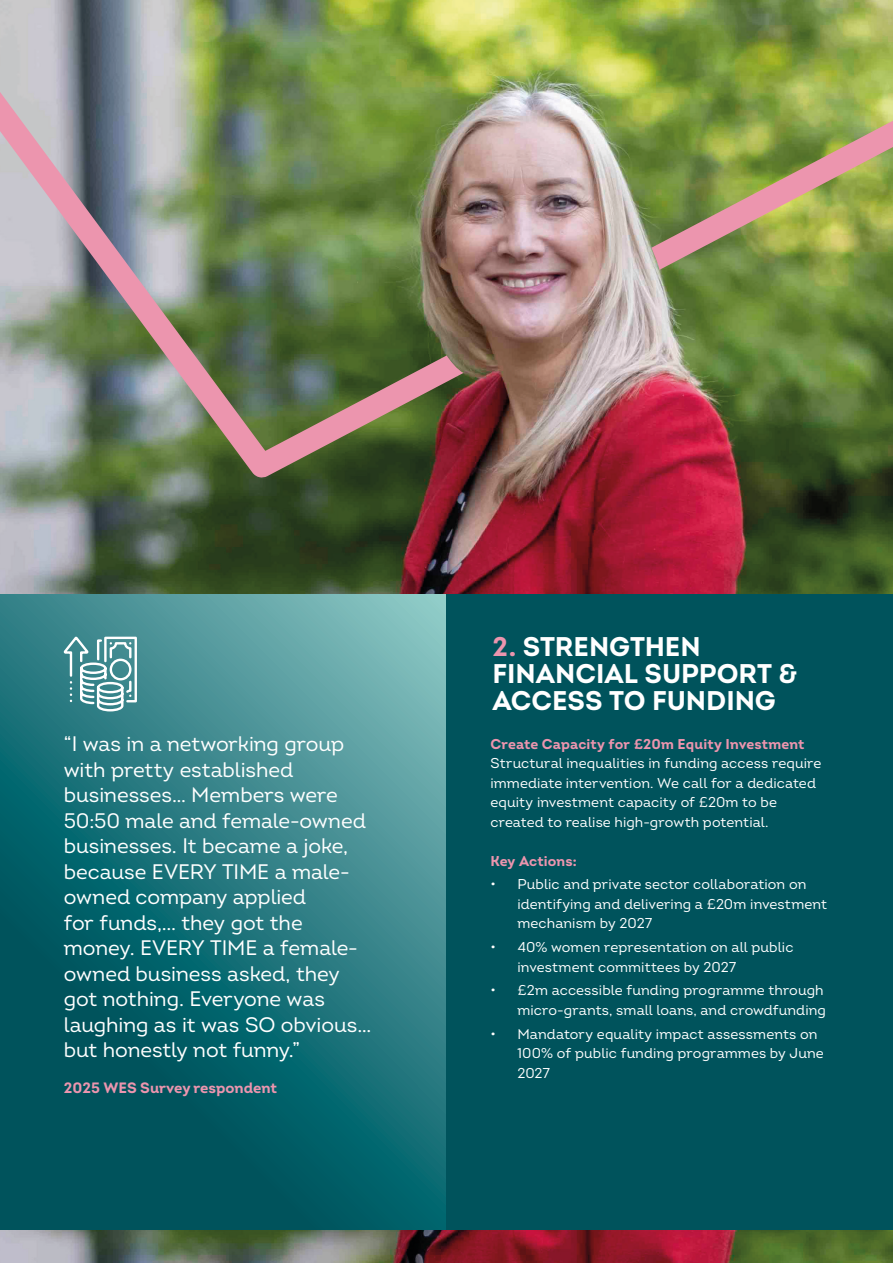
<style>
.page{position:relative;width:893px;height:1263px;background:#fff}
.page>*{position:absolute;margin:0;border:0;box-sizing:border-box;transform-origin:0 0}
.t1{font:700 27px/27px "Intro";color:#fff}
.t2{font:21px/25.5px "Intro";letter-spacing:-.005em;color:#fff}
.t3{font:700 15px "Intro";color:#ec95ae}
.t4{font:14.25px/19.5px "Intro";letter-spacing:.005em;color:#fff}
.t5{font:700 14.25px "Intro";letter-spacing:.01em;color:#ec95ae}
.s1{color:#ec95ae}
</style>
<div class="page">
<img style="left:0;top:478px;width:893px;height:117px">
<svg style="left:0;top:594px;width:446px;height:636px;background:#25767d"></svg>
<div style="left:446px;top:595px;width:447px;height:668px;background:#00535c"></div>
<svg style="left:62px;top:634px;width:76px;height:79px"></svg>
<img style="left:0;top:0;width:893px;height:478px">
<img style="left:0;top:1230px;width:893px;height:33px">
<p class="t2" style="left:64px;top:731px;width:309px">“I was in a networking group with pretty established businesses… Members were<br>50:50 male and female-owned businesses. It became a joke, because EVERY TIME a male&shy;owned company applied<br>for funds,... they got the money. EVERY TIME a female&shy;owned business asked, they got nothing. Everyone was laughing as it was SO obvious… but honestly not funny.”</p>
<p class="t3" style="left:64px;top:1078px;width:215px">2025 WES Survey respondent</p>
<h1 class="t1" style="left:493px;top:633px;width:306px"><span class="s1">2.</span> STRENGTHEN<br>FINANCIAL SUPPORT &amp;<br>ACCESS TO FUNDING</h1>
<p class="t5" style="left:490px;top:735px;width:316px">Create Capacity for £20m Equity Investment</p>
<p class="t4" style="left:490px;top:753px;width:332px">Structural inequalities in funding access require immediate intervention. We call for a dedicated equity investment capacity of £20m to be created to realise high-growth potential.</p>
<p class="t5" style="left:490px;top:852px;width:88px">Key Actions:</p>
<p class="t4" style="left:517px;top:875px;width:311px;text-indent:-27px">• Public and private sector collaboration on identifying and delivering a £20m investment mechanism by 2027</p>
<p class="t4" style="left:517px;top:937px;width:278px;text-indent:-27px">• 40% women representation on all public investment committees by 2027</p>
<p class="t4" style="left:490px;top:981px;width:337px;text-align:right">• £2m accessible funding programme through micro-grants, small loans, and crowdfunding</p>
<p class="t4" style="left:517px;top:1024px;width:308px;text-indent:-27px">• Mandatory equality impact assessments on<br>100% of public funding programmes by June<br>2027</p>
</div>
